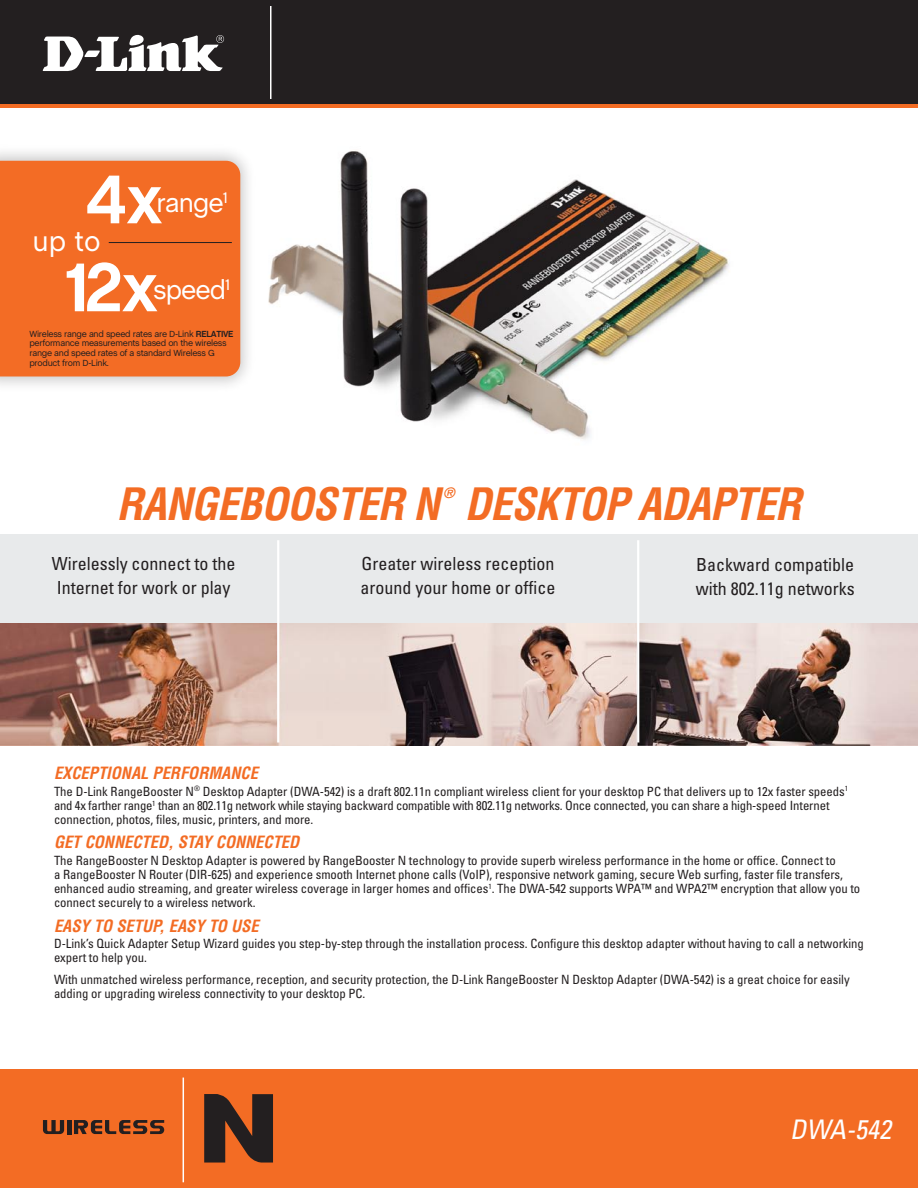
<style>
.page{position:relative;width:918px;height:1188px;background:#fff}
.page>*{position:absolute;margin:0;border:0;box-sizing:border-box;transform-origin:0 0}
.t1{font:700 70.2px/87.9px "Chalet";color:#fff;text-align:center}
.page_header{font:italic 700 condensed 43.5px "Helvetica";letter-spacing:-.02em;color:#f36c24}
.t2{font:28.5px "Chalet";color:#fff}
.t3{font:italic condensed 27px "Univers";color:#fff}
.t4{font:26.85px "Chalet";letter-spacing:-.035em;color:#fff}
.bullet_body{font:condensed 18px/24px "Univers";color:#231f20}
.body_title{font:italic 700 condensed 16.5px "Helvetica";color:#f36c24}
.page_header-2{font:italic 700 condensed 13.95px "Helvetica";color:#f36c24}
.body{font:condensed 12.75px/14.2px "Univers";letter-spacing:-.005em;color:#231f20}
.t5{font:9px/9.8px "Chalet";letter-spacing:-.035em;color:#231f20}
.s1{font-weight:700}
</style>
<div class="page">
<img style="left:0;top:623px;width:918px;height:122px">
<div style="left:0;top:1070px;width:918px;height:118px;background:#f36c24"></div>
<div style="left:0;top:0;width:918px;height:108px;background:linear-gradient(to right,#f36c24,#f36c24)"></div>
<div style="left:0;top:0;width:918px;height:103px;background:#231f20"></div>
<svg style="left:43px;top:35px;width:181px;height:36px"></svg>
<hr style="left:270px;top:6px;width:2px;height:93px;background:#fff">
<hr style="left:183px;top:1078px;width:1px;height:104px;background:#fff">
<svg style="left:204px;top:1094px;width:69px;height:69px"></svg>
<svg style="left:43px;top:1120px;width:21px;height:14px"></svg>
<hr style="left:67px;top:1120px;width:4px;height:14px;background:#231f20">
<svg style="left:74px;top:1120px;width:90px;height:14px"></svg>
<div style="left:0;top:534px;width:918px;height:89px;background:#e8eaeb"></div>
<hr style="left:277px;top:540px;width:2px;height:202px;background:#fff">
<hr style="left:637px;top:540px;width:2px;height:202px;background:#fff">
<img style="left:268px;top:151px;width:461px;height:289px">
<img style="left:0;top:152px;width:248px;height:233px">
<div style="left:0;top:161px;width:240px;height:215px;background:#f36c25"></div>
<hr style="left:109px;top:242px;width:123px;height:1px;background:#231f20">
<p class="t1" style="left:62px;top:160px;width:102px">4x<br>12x</p>
<p class="t4" style="left:157px;top:187px;width:73px">range<sup>1</sup></p>
<p class="t2" style="left:32px;top:224px;width:70px">up to</p>
<p class="t4" style="left:153px;top:274px;width:79px">speed<sup>1</sup></p>
<p class="t5" style="left:29px;top:328px;width:206px">Wireless range and speed rates are D-Link <span class="s1">RELATIVE </span>performance measurements based on the wireless range and speed rates of a standard Wireless G product from D-Link.</p>
<p class="page_header" style="left:116px;top:477px;width:325px">RANGEBOOSTER N</p>
<p class="page_header-2" style="left:443px;top:484px;width:13px">®</p>
<p class="page_header" style="left:464px;top:477px;width:339px">DESKTOP ADAPTER</p>
<p class="bullet_body" style="left:362px;top:552px;width:194px">Greater wireless reception</p>
<p class="bullet_body" style="left:361px;top:576px;width:196px">around your home or office</p>
<p class="bullet_body" style="left:52px;top:552px;width:185px">Wirelessly connect to the<br>Internet for work or play</p>
<p class="bullet_body" style="left:696px;top:552px;width:159px">Backward compatible</p>
<p class="bullet_body" style="left:696px;top:576px;width:160px">with 802.11g networks</p>
<p class="body_title" style="left:54px;top:763px;width:206px">EXCEPTIONA L PERFORMANCE</p>
<p class="body" style="left:54px;top:784px;width:796px">The D-Link RangeBooster N<sup>®</sup> Desktop Adapter (DWA-542) is a draft 802.11n compliant wireless client for your desktop PC that delivers up to 12x faster speeds<sup>1 </sup>and 4x farther range<sup>1</sup> than an 802.11g network while staying backward compatible with 802.11g networks. Once connected, you can share a high-speed Internet connection, photos, files, music, printers, and more.</p>
<p class="body_title" style="left:54px;top:832px;width:11px">GET</p>
<p class="body_title" style="left:85px;top:832px;width:20px">CONNE</p>
<p class="body_title" style="left:132px;top:832px;width:104px">CTED, STA Y CONNE</p>
<p class="body_title" style="left:264px;top:832px;width:37px">CTED</p>
<p class="body" style="left:54px;top:853px;width:808px">The RangeBooster N Desktop Adapter is powered by RangeBooster N technology to provide superb wireless performance in the home or office. Connect to<br>a RangeBooster N Router (DIR-625) and experience smooth Internet phone calls (VoIP), responsive network gaming, secure Web surfing, faster file transfers, enhanced audio streaming, and greater wireless coverage in larger homes and offices<sup>1</sup>. The DWA-542 supports WPA™ and WPA2™ encryption that allow you to connect securely to a wireless network.</p>
<p class="body_title" style="left:54px;top:915px;width:206px">EASY TO SETUP, EASY TO USE</p>
<p class="body" style="left:54px;top:936px;width:811px">D-Link’s Quick Adapter Setup Wizard guides you step-by-step through the installation process. Configure this desktop adapter without having to call a networking expert to help you.</p>
<p class="body" style="left:54px;top:972px;width:797px">With unmatched wireless performance, reception, and security protection, the D-Link RangeBooster N Desktop Adapter (DWA-542) is a great choice for easily adding or upgrading wireless connectivity to your desktop PC.</p>
<p class="t3" style="left:790px;top:1112px;width:108px">DWA-542</p>
</div>
